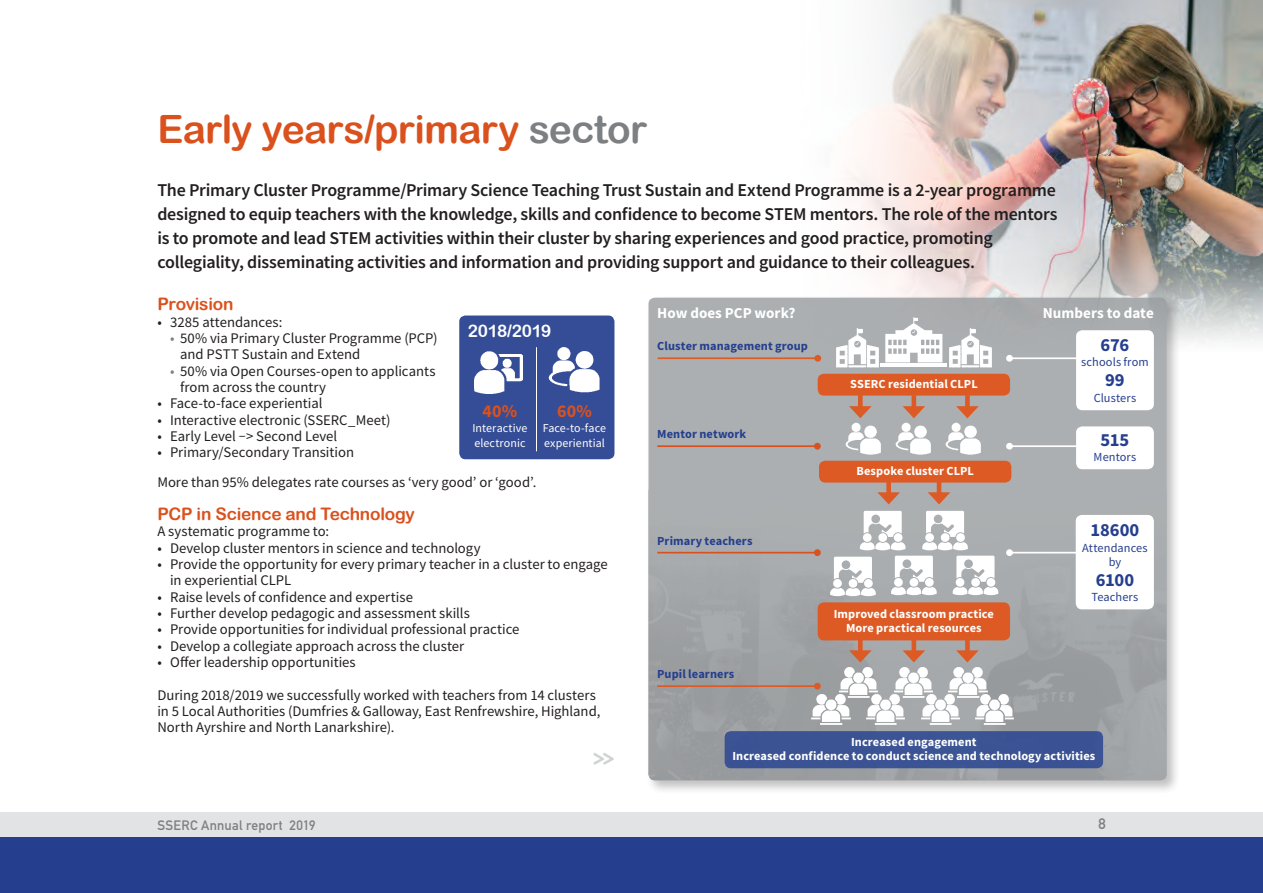
<style>
.page{position:relative;width:1263px;height:893px;background:#fff}
.page>*{position:absolute;margin:0;border:0;box-sizing:border-box;transform-origin:0 0}
.t1{font:39px "Arial Rounded MT Bold";letter-spacing:-.015em;color:#da511d}
.t2{font:700 24.15px "Monoglyceride";color:#d1d2d3;scale:.87 1}
.t3{font:700 18.45px "Source Sans Pro";letter-spacing:-.005em;color:#253f8e}
.t4{font:600 18px/24px "Source Sans Pro";letter-spacing:-.015em;color:#231f20}
.t5{font:700 18px "Source Sans Pro";color:#da511d}
.t6{font:17.25px "Arial Rounded MT Bold";letter-spacing:-.015em;color:#da511d}
.t7{font:17.25px "Arial Rounded MT Bold";letter-spacing:-.02em;color:#fff}
.t8{font:700 15.15px "Source Sans Pro";color:#fff}
.t9{font:700 15px "DIN Alternate";color:#7d8082}
.t10{font:14.7px/16.4px "Source Sans Pro";color:#231f20}
.t11{font:700 13.5px "DIN Alternate";letter-spacing:.02em;color:#7d8082}
.t12{font:700 12.3px/14.7px "Source Sans Pro";letter-spacing:.01em;color:#fff;text-align:center}
.t13{font:700 12.3px "Source Sans Pro";letter-spacing:.01em;color:#253f8e}
.t14{font:12.3px/14px "Source Sans Pro";letter-spacing:.005em;color:#253f8e;text-align:center}
.t15{font:12px/15px "Source Sans Pro";letter-spacing:.01em;color:#fff}
.s1{color:#7d8082}
</style>
<div class="page">
<div style="left:0;top:812px;width:1263px;height:26px;background:#e2e3e4"></div>
<div style="left:0;top:838px;width:1263px;height:55px;background:#253f8e"></div>
<img style="left:849px;top:0;width:414px;height:342px">
<div style="left:646px;top:295px;width:535px;height:499px;background:#231f20;opacity:.35"></div>
<div style="left:648px;top:298px;width:518px;height:482px;background:#abafb1;border-radius:6px"></div>
<img style="left:648px;top:490px;width:518px;height:290px">
<img style="left:896px;top:422px;width:35px;height:32px">
<img style="left:846px;top:422px;width:35px;height:32px">
<img style="left:946px;top:422px;width:35px;height:32px">
<hr style="left:881px;top:363px;width:66px;height:4px;background:#fff">
<svg style="left:885px;top:317px;width:57px;height:45px"></svg>
<img style="left:836px;top:328px;width:43px;height:40px">
<img style="left:949px;top:328px;width:43px;height:40px">
<img style="left:893px;top:667px;width:41px;height:32px">
<img style="left:920px;top:694px;width:41px;height:32px">
<img style="left:811px;top:694px;width:40px;height:32px">
<img style="left:948px;top:667px;width:40px;height:32px">
<img style="left:974px;top:694px;width:41px;height:32px">
<img style="left:865px;top:694px;width:41px;height:32px">
<img style="left:838px;top:667px;width:41px;height:32px">
<svg style="left:830px;top:557px;width:46px;height:39px"></svg>
<div style="left:864px;top:579px;width:9px;height:9px;background:#fff;border-radius:50%"></div>
<svg style="left:953px;top:556px;width:45px;height:39px"></svg>
<div style="left:987px;top:578px;width:8px;height:9px;background:#fff;border-radius:50%"></div>
<svg style="left:891px;top:556px;width:46px;height:39px"></svg>
<div style="left:925px;top:578px;width:9px;height:9px;background:#fff;border-radius:50%"></div>
<svg style="left:922px;top:511px;width:46px;height:39px"></svg>
<div style="left:956px;top:533px;width:9px;height:9px;background:#fff;border-radius:50%"></div>
<svg style="left:860px;top:511px;width:45px;height:39px"></svg>
<div style="left:894px;top:533px;width:8px;height:9px;background:#fff;border-radius:50%"></div>
<div style="left:1076px;top:426px;width:78px;height:43px;background:#fff;border-radius:6px"></div>
<hr style="left:1009px;top:357px;width:68px;height:2px;background:#fff">
<div style="left:1006px;top:355px;width:7px;height:7px;background:#fff;border-radius:50%"></div>
<hr style="left:1009px;top:445px;width:68px;height:2px;background:#fff">
<div style="left:1006px;top:443px;width:7px;height:7px;background:#fff;border-radius:50%"></div>
<hr style="left:1009px;top:552px;width:68px;height:1px;background:#fff">
<div style="left:1006px;top:549px;width:7px;height:7px;background:#fff;border-radius:50%"></div>
<div style="left:1076px;top:515px;width:78px;height:94px;background:#fff;border-radius:6px"></div>
<div style="left:725px;top:731px;width:378px;height:37px;background:#3b5393;border-radius:6px"></div>
<div style="left:819px;top:461px;width:192px;height:22px;background:#dd5a24;border-radius:6px"></div>
<div style="left:1076px;top:330px;width:78px;height:80px;background:#fff;border-radius:6px"></div>
<div style="left:858px;top:639px;width:5px;height:16px;background:#dd5a24"></div>
<svg style="left:849px;top:650px;width:22px;height:12px"></svg>
<div style="left:911px;top:639px;width:5px;height:16px;background:#dd5a24"></div>
<svg style="left:902px;top:650px;width:23px;height:12px"></svg>
<div style="left:965px;top:639px;width:5px;height:16px;background:#dd5a24"></div>
<svg style="left:956px;top:650px;width:23px;height:12px"></svg>
<div style="left:818px;top:602px;width:192px;height:38px;background:#dd5a24;border-radius:6px"></div>
<div style="left:886px;top:481px;width:5px;height:16px;background:#dd5a24"></div>
<svg style="left:877px;top:492px;width:23px;height:12px"></svg>
<hr style="left:937px;top:481px;width:4px;height:16px;background:#dd5a24">
<svg style="left:928px;top:492px;width:22px;height:12px"></svg>
<div style="left:818px;top:374px;width:192px;height:22px;background:#dd5a24;border-radius:6px"></div>
<div style="left:911px;top:395px;width:5px;height:15px;background:#dd5a24"></div>
<svg style="left:902px;top:406px;width:23px;height:12px"></svg>
<div style="left:858px;top:395px;width:5px;height:15px;background:#dd5a24"></div>
<svg style="left:849px;top:406px;width:22px;height:12px"></svg>
<div style="left:965px;top:395px;width:5px;height:15px;background:#dd5a24"></div>
<svg style="left:956px;top:406px;width:23px;height:12px"></svg>
<hr style="left:658px;top:357px;width:160px;height:2px;background:#dd5a24">
<div style="left:814px;top:355px;width:7px;height:7px;background:#dd5a24;border-radius:50%"></div>
<hr style="left:657px;top:552px;width:160px;height:1px;background:#da511d">
<div style="left:814px;top:549px;width:7px;height:7px;background:#da511d;border-radius:50%"></div>
<hr style="left:657px;top:685px;width:160px;height:2px;background:#dd5a24">
<div style="left:814px;top:683px;width:7px;height:7px;background:#dd5a24;border-radius:50%"></div>
<hr style="left:657px;top:445px;width:160px;height:2px;background:#da511d">
<div style="left:814px;top:443px;width:7px;height:7px;background:#da511d;border-radius:50%"></div>
<div style="left:459px;top:315px;width:155px;height:144px;background:#354d96;border-radius:6px"></div>
<img style="left:548px;top:347px;width:52px;height:46px">
<img style="left:475px;top:352px;width:47px;height:41px">
<hr style="left:536px;top:347px;width:1px;height:104px;background:#fff">
<h1 class="t1" style="left:157px;top:106px;width:491px">Early years/primary <span class="s1">sector</span></h1>
<p class="t4" style="left:157px;top:178px;width:902px">The Primary Cluster Programme/Primary Science Teaching Trust Sustain and Extend Programme is a 2-year programme designed to equip teachers with the knowledge, skills and confidence to become STEM mentors. The role of the mentors is to promote and lead STEM activities within their cluster by sharing experiences and good practice, promoting collegiality, disseminating activities and information and providing support and guidance to their colleagues.</p>
<p class="t6" style="left:157px;top:294px;width:78px">Provision</p>
<p class="t10" style="left:157px;top:313px;width:127px">• 3285 attendances:</p>
<p class="t10" style="left:180px;top:330px;width:259px;text-indent:-10px"><span class="s1">•</span> 50% via Primary Cluster Programme (PCP) and PSTT Sustain and Extend</p>
<p class="t10" style="left:180px;top:362px;width:257px;text-indent:-10px"><span class="s1">•</span> 50% via Open Courses-open to applicants from across the country</p>
<p class="t10" style="left:157px;top:395px;width:167px">• Face-to-face experiential</p>
<p class="t10" style="left:157px;top:412px;width:235px">• Interactive electronic (SSERC_Meet)</p>
<p class="t10" style="left:157px;top:428px;width:181px">• Early Level –&gt; Second Level</p>
<p class="t10" style="left:157px;top:437px;width:381px;line-height:29.8px">• Primary/Secondary Transition<br>More than 95% delegates rate courses as ‘very good’ or ‘good’.</p>
<p class="t6" style="left:157px;top:504px;width:259px">PCP in Science and Technology</p>
<p class="t10" style="left:157px;top:523px;width:173px">A systematic programme to:</p>
<p class="t10" style="left:157px;top:539px;width:325px">• Develop cluster mentors in science and technology</p>
<p class="t10" style="left:170px;top:556px;width:439px;text-indent:-13px">• Provide the opportunity for every primary teacher in a cluster to engage in experiential CLPL</p>
<p class="t10" style="left:157px;top:588px;width:257px">• Raise levels of confidence and expertise</p>
<p class="t10" style="left:157px;top:605px;width:314px">• Further develop pedagogic and assessment skills</p>
<p class="t10" style="left:157px;top:621px;width:364px">• Provide opportunities for individual professional practice</p>
<p class="t10" style="left:157px;top:638px;width:309px">• Develop a collegiate approach across the cluster</p>
<p class="t10" style="left:157px;top:654px;width:200px">• Offer leadership opportunities</p>
<p class="t10" style="left:157px;top:687px;width:445px">During 2018/2019 we successfully worked with teachers from 14 clusters in 5 Local Authorities (Dumfries &amp; Galloway, East Renfrewshire, Highland,<br>North Ayrshire and North Lanarkshire).</p>
<h2 class="t2" style="left:593px;top:742px;width:26px">&gt;&gt;</h2>
<p class="t8" style="left:657px;top:303px;width:140px">How does PCP work?</p>
<p class="t8" style="left:1043px;top:303px;width:113px">Numbers to date</p>
<p class="t7" style="left:468px;top:320px;width:85px">2018/2019</p>
<p class="t3" style="left:1100px;top:332px;width:30px">676</p>
<p class="t14" style="left:1081px;top:355px;width:69px">schools from</p>
<p class="t3" style="left:1105px;top:367px;width:21px">99</p>
<p class="t14" style="left:1094px;top:390px;width:44px">Clusters</p>
<p class="t13" style="left:657px;top:338px;width:152px">Cluster management group</p>
<p class="t12" style="left:850px;top:377px;width:129px">SSERC residential CLPL</p>
<p class="t5" style="left:483px;top:398px;width:36px">40%</p>
<p class="t15" style="left:472px;top:420px;width:56px">Interactive electronic</p>
<p class="t5" style="left:557px;top:398px;width:36px">60%</p>
<p class="t15" style="left:543px;top:420px;width:65px">Face-to-face experiential</p>
<p class="t13" style="left:657px;top:425px;width:91px">Mentor network</p>
<p class="t3" style="left:1100px;top:427px;width:30px">515</p>
<p class="t14" style="left:1094px;top:450px;width:44px">Mentors</p>
<p class="t12" style="left:856px;top:464px;width:119px">Bespoke cluster CLPL</p>
<p class="t3" style="left:1090px;top:518px;width:50px">18600</p>
<p class="t14" style="left:1082px;top:541px;width:67px">Attendances by</p>
<p class="t3" style="left:1096px;top:567px;width:40px">6100</p>
<p class="t14" style="left:1091px;top:590px;width:48px">Teachers</p>
<p class="t13" style="left:657px;top:533px;width:97px">Primary teachers</p>
<p class="t12" style="left:834px;top:606px;width:162px;line-height:14px">Improved classroom practice<br>More practical resources</p>
<p class="t13" style="left:657px;top:666px;width:78px">Pupil learners</p>
<p class="t12" style="left:732px;top:734px;width:364px">Increased engagement<br>Increased confidence to conduct science and technology activities</p>
<p class="t11" style="left:157px;top:815px;width:160px">SSERC Annual report 2019</p>
<p class="t9" style="left:1098px;top:813px;width:9px">8</p>
</div>
